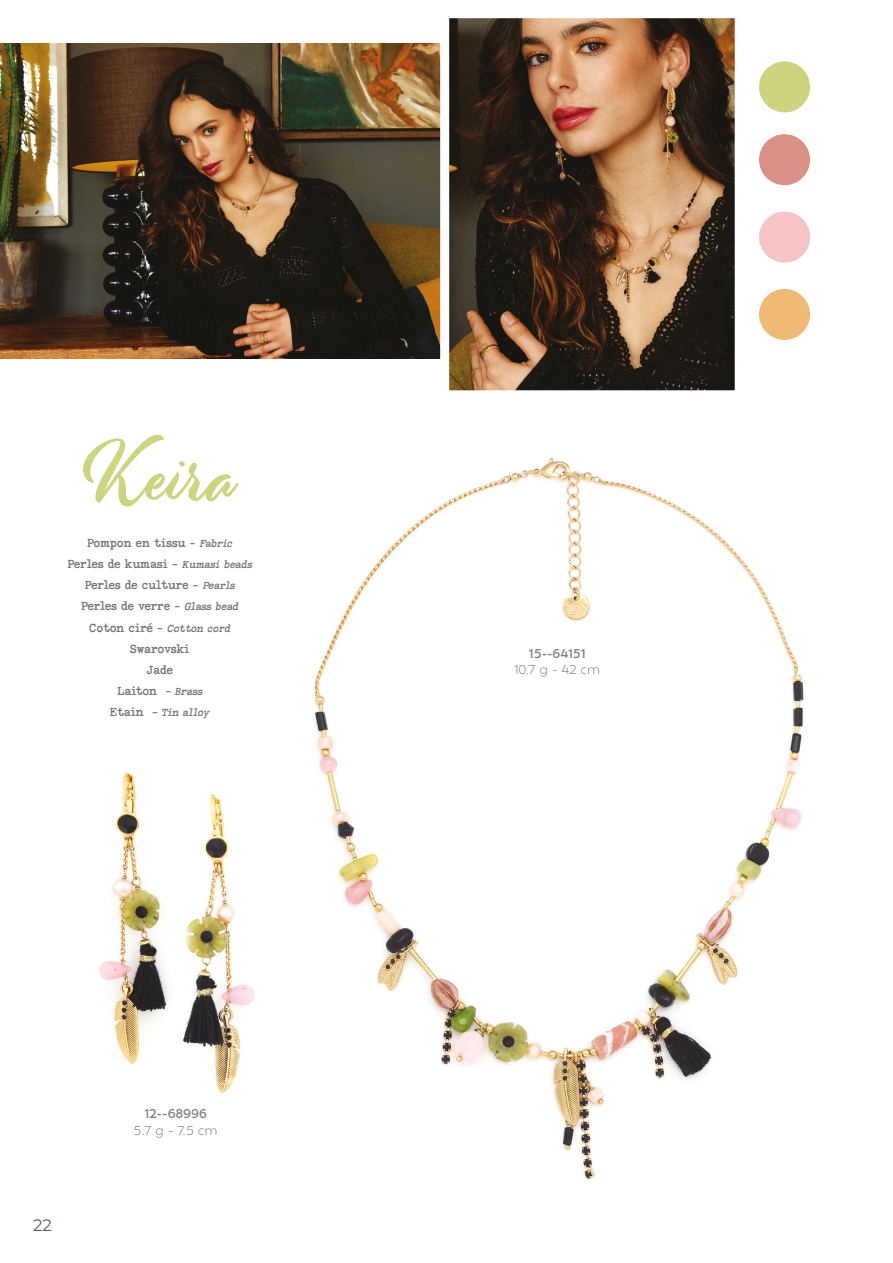
<style>
.page{position:relative;width:893px;height:1263px;background:#fff}
.page>*{position:absolute;margin:0;border:0;box-sizing:border-box;transform-origin:0 0}
.t1{font:78px "Modish";color:#ced37e}
.t2{font:16.5px "Montserrat";color:#505d68}
.t3{font:12px/21px "Coronette";letter-spacing:-.03em;color:#757575;text-align:center}
.t4{font:300 12px "Ofelia Text";color:#7e858d}
.t5{font:500 12px "Ofelia Text";color:#7e858d}
.t6{font:italic 10.5px "Coronette";color:#757575}
.s1{font-style:italic;font-size:10.5px}
.s2{font-style:normal;font-size:12px}
</style>
<div class="page">
<img style="left:314px;top:458px;width:490px;height:722px">
<img style="left:99px;top:772px;width:155px;height:321px">
<img style="left:0;top:43px;width:440px;height:315px">
<img style="left:450px;top:19px;width:284px;height:370px">
<div style="left:440px;top:9px;width:304px;height:390px;border:9px solid #fff"></div>
<div style="left:760px;top:135px;width:49px;height:49px;background:#da9085;border-radius:50%"></div>
<div style="left:759px;top:134px;width:51px;height:51px;border:2px solid #da9085;border-radius:50%"></div>
<div style="left:760px;top:212px;width:49px;height:50px;background:#f6c4c4;border-radius:50%"></div>
<div style="left:759px;top:212px;width:51px;height:51px;border:2px solid #f6c4c4;border-radius:50%"></div>
<div style="left:760px;top:62px;width:49px;height:50px;background:#ced37e;border-radius:50%"></div>
<div style="left:759px;top:61px;width:51px;height:51px;border:2px solid #ced37e;border-radius:50%"></div>
<div style="left:760px;top:290px;width:49px;height:49px;background:#f1ba74;border-radius:50%"></div>
<div style="left:759px;top:289px;width:51px;height:51px;border:2px solid #f1ba74;border-radius:50%"></div>
<h1 class="t1" style="left:83px;top:426px;width:155px">Keira</h1>
<p class="t3" style="left:68px;top:533px;width:188px">Pompon en tissu - <span class="s1">Fabric<br></span>Perles de kumasi - <span class="s1">Kumasi beads<br></span>Perles de culture - <span class="s1">Pearls<br></span>Perles de verre - <span class="s1">Glass bead<br></span>C o t o n c i r é - <span class="s1">Cotton cord<br></span>Swarovski<br>Jade<br>Laiton - <span class="s1">Brass</span></p>
<p class="t6" style="left:110px;top:705px;width:104px"><span class="s2">E t a i n -</span> Tin alloy</p>
<h2 class="t2" style="left:33px;top:1214px;width:20px">22</h2>
<p class="t5" style="left:144px;top:1104px;width:64px">12--68996</p>
<p class="t4" style="left:134px;top:1121px;width:86px">5.7 g - 7.5 cm</p>
<p class="t5" style="left:529px;top:644px;width:58px">15--64151</p>
<p class="t4" style="left:514px;top:661px;width:88px">10.7 g - 42 cm</p>
</div>
